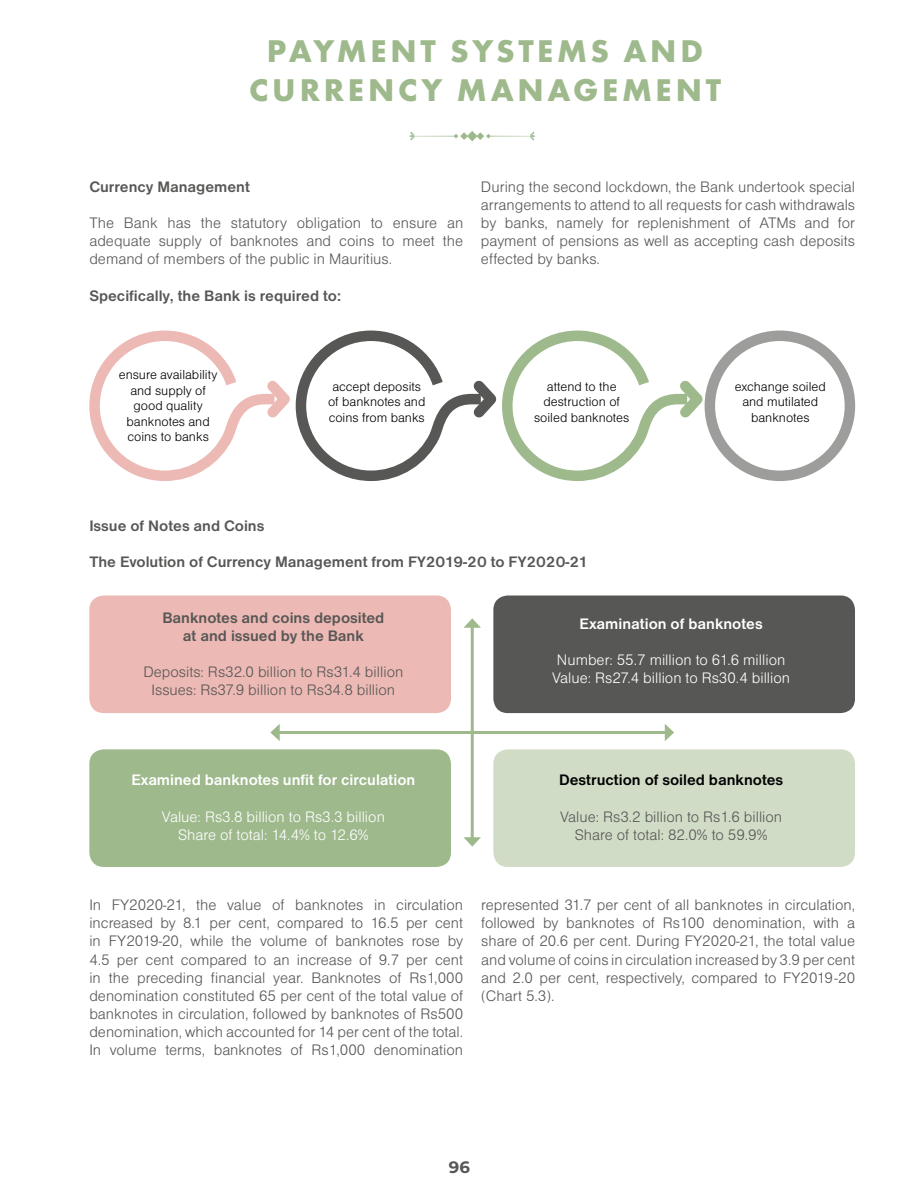
<style>
.page{position:relative;width:919px;height:1191px;background:#fff}
.page>*{position:absolute;margin:0;border:0;box-sizing:border-box;transform-origin:0 0}
.t1{font:700 32.7px/39.2px "Futura PT";letter-spacing:.11em;color:#9eb98c;text-align:center}
.t2{font:700 16.5px "Montserrat";color:#575756}
.t3{font:15.75px/18.1px "Nimbus Sans DOT Ligh";color:#575756;text-align:justify}
.t4{font:700 15.75px/18.1px "Nimbus Sans DOT";color:#575756;text-align:center}
.t5{font:15.75px/18.1px "Nimbus Sans DOT Ligh";color:#fff;text-align:center}
.t6{font:700 15.75px "Nimbus Sans DOT";color:#fff}
.t7{font:700 15.75px "Nimbus Sans DOT";color:#000}
.t8{font:13.5px/15.6px "Nimbus Sans DOT Ligh";color:#000;text-align:center}
</style>
<div class="page">
<div style="left:89px;top:595px;width:362px;height:118px;background:#ecb9b4;border-radius:14px"></div>
<div style="left:493px;top:595px;width:361px;height:118px;background:#575756;border-radius:14px"></div>
<div style="left:89px;top:749px;width:362px;height:118px;background:#9eb98c;border-radius:14px"></div>
<div style="left:493px;top:749px;width:361px;height:118px;background:#d1dcc6;border-radius:14px"></div>
<hr style="left:490px;top:136px;width:40px;height:1px;background:#9eb98c">
<hr style="left:414px;top:136px;width:40px;height:1px;background:#9eb98c">
<svg style="left:453px;top:131px;width:37px;height:10px"></svg>
<svg style="left:529px;top:131px;width:7px;height:10px"></svg>
<svg style="left:409px;top:131px;width:5px;height:10px"></svg>
<svg style="left:89px;top:330px;width:614px;height:151px"></svg>
<div style="left:704px;top:330px;width:151px;height:151px;border:10px solid #9d9d9c;border-radius:50%"></div>
<hr style="left:277px;top:731px;width:390px;height:3px;background:#9eb98c">
<svg style="left:270px;top:724px;width:10px;height:17px"></svg>
<svg style="left:664px;top:724px;width:10px;height:17px"></svg>
<hr style="left:470px;top:625px;width:3px;height:215px;background:#9eb98c">
<svg style="left:463px;top:837px;width:18px;height:9px"></svg>
<svg style="left:463px;top:618px;width:18px;height:10px"></svg>
<h1 class="t1" style="left:249px;top:31px;width:473px">PAYMENT SYSTEMS AND<br>CURRENCY MANAGEMENT</h1>
<p class="t4" style="left:89px;top:178px;width:162px">Currency Management</p>
<p class="t3" style="left:89px;top:214px;width:375px">The Bank has the statutory obligation to ensure an adequate supply of banknotes and coins to meet the demand of members of the public in Mauritius.</p>
<p class="t4" style="left:89px;top:286px;width:253px">Specifically, the Bank is required to:</p>
<p class="t3" style="left:481px;top:178px;width:375px">During the second lockdown, the Bank undertook special arrangements to attend to all requests for cash withdrawals by banks, namely for replenishment of ATMs and for payment of pensions as well as accepting cash deposits effected by banks.</p>
<p class="t8" style="left:119px;top:367px;width:100px">ensure availability and supply of good quality banknotes and coins to banks</p>
<p class="t8" style="left:328px;top:379px;width:99px">accept deposits of banknotes and coins from banks</p>
<p class="t8" style="left:534px;top:379px;width:97px">attend to the destruction of soiled banknotes</p>
<p class="t8" style="left:734px;top:379px;width:93px">exchange soiled and mutilated banknotes</p>
<p class="t4" style="left:89px;top:516px;width:176px">Issue of Notes and Coins</p>
<p class="t4" style="left:89px;top:552px;width:500px">The Evolution of Currency Management from FY2019-20 to FY2020-21</p>
<p class="t4" style="left:162px;top:608px;width:223px">Banknotes and coins deposited at and issued by the Bank</p>
<p class="t3" style="left:143px;top:663px;width:261px;text-align:center">Deposits: Rs32.0 billion to Rs31.4 billion<br>Issues: Rs37.9 billion to Rs34.8 billion</p>
<p class="t6" style="left:131px;top:771px;width:285px">Examined banknotes unfit for circulation</p>
<p class="t5" style="left:162px;top:807px;width:224px">Value: Rs3.8 billion to Rs3.3 billion<br>Share of total: 14.4% to 12.6%</p>
<p class="t6" style="left:579px;top:615px;width:184px">Examination of banknotes</p>
<p class="t5" style="left:552px;top:651px;width:239px">Number: 55.7 million to 61.6 million<br>Value: Rs27.4 billion to Rs30.4 billion</p>
<p class="t7" style="left:559px;top:771px;width:225px">Destruction of soiled banknotes</p>
<p class="t3" style="left:560px;top:807px;width:224px;text-align:center">Value: Rs3.2 billion to Rs1.6 billion<br>Share of total: 82.0% to 59.9%</p>
<p class="t3" style="left:89px;top:896px;width:375px">In FY2020-21, the value of banknotes in circulation increased by 8.1 per cent, compared to 16.5 per cent in FY2019-20, while the volume of banknotes rose by 4.5 per cent compared to an increase of 9.7 per cent in the preceding financial year. Banknotes of Rs1,000 denomination constituted 65 per cent of the total value of banknotes in circulation, followed by banknotes of Rs500 denomination, which accounted for 14 per cent of the total.<br>In volume terms, banknotes of Rs1,000 denomination</p>
<p class="t3" style="left:481px;top:896px;width:375px">represented 31.7 per cent of all banknotes in circulation, followed by banknotes of Rs100 denomination, with a share of 20.6 per cent. During FY2020-21, the total value and volume of coins in circulation increased by 3.9 per cent and 2.0 per cent, respectively, compared to FY2019-20 (Chart 5.3).</p>
<p class="t2" style="left:449px;top:1154px;width:23px">96</p>
</div>
